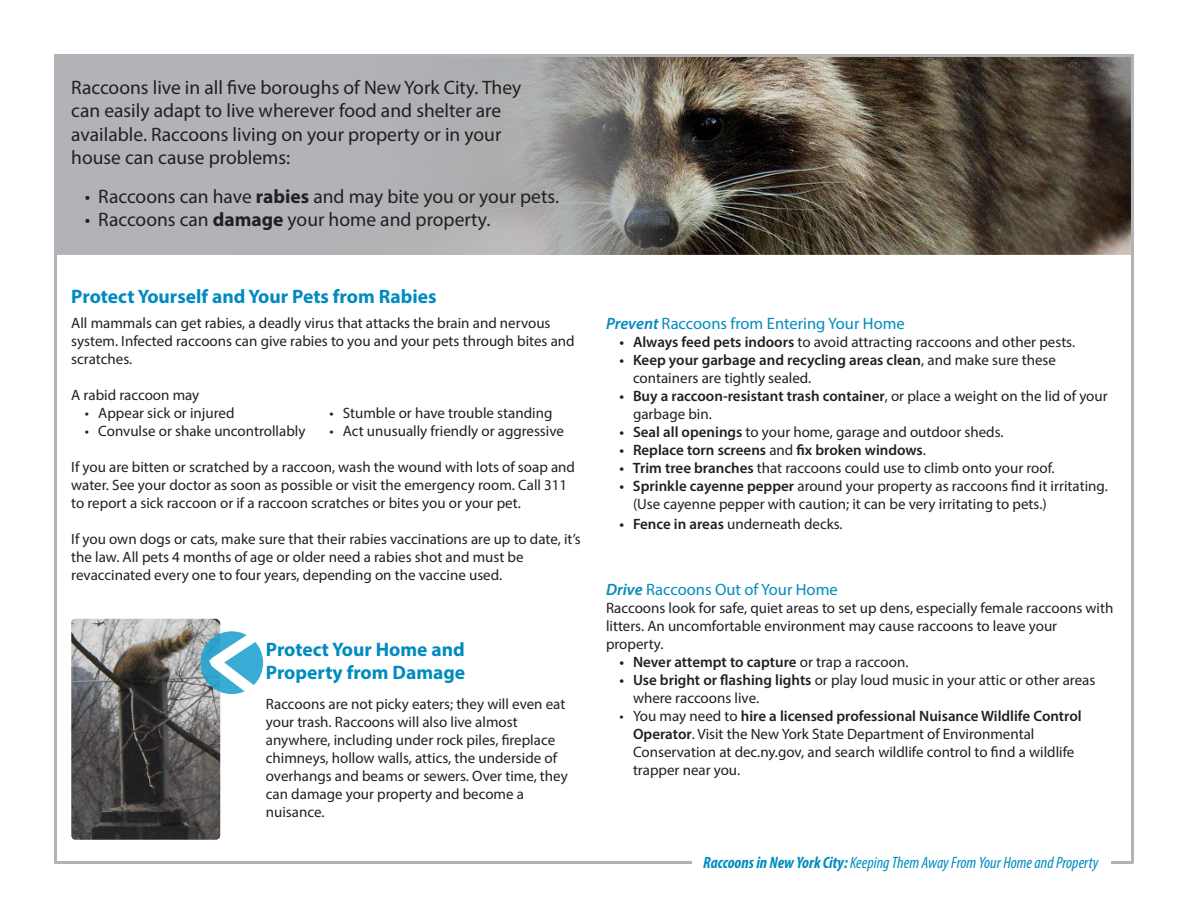
<style>
.page{position:relative;width:1188px;height:918px;background:#fff}
.page>*{position:absolute;margin:0;border:0;box-sizing:border-box;transform-origin:0 0}
.t1{font:19.5px/23.4px "Myriad Pro";color:#231f20}
.t2{font:700 19.5px/23.4px "Myriad Pro";color:#008bc0}
.t3{font:16.5px "Myriad Pro";color:#008bc0}
.t4{font:italic condensed 16.5px "Myriad Pro";color:#008bc0}
.t5{font:15px/18px "Myriad Pro";color:#231f20}
.t6{font:600 15px "Myriad Pro";color:#231f20}
.s1{font-weight:700}
.s2{font-weight:600;font-style:italic}
.s3{font-weight:600}
.s4{font-weight:400}
</style>
<div class="page">
<img style="left:1066px;top:58px;width:64px;height:197px">
<img style="left:71px;top:619px;width:149px;height:221px">
<svg style="left:200px;top:631px;width:63px;height:63px"></svg>
<svg style="left:205px;top:618px;width:59px;height:94px"></svg>
<svg style="left:58px;top:58px;width:1008px;height:197px;background:#898681"></svg>
<p class="t1" style="left:71px;top:76px;width:452px">Raccoons live in all five boroughs of New York City. They can easily adapt to live wherever food and shelter are available. Raccoons living on your property or in your house can cause problems:</p>
<p class="t1" style="left:85px;top:184px;width:476px">• Raccoons can have <span class="s1">rabies</span> and may bite you or your pets.</p>
<p class="t1" style="left:85px;top:208px;width:407px">• Raccoons can <span class="s1">damage</span> your home and property.</p>
<p class="t2" style="left:71px;top:284px;width:367px">Protect Yourself and Your Pets from Rabies</p>
<p class="t5" style="left:71px;top:314px;width:505px">All mammals can get rabies, a deadly virus that attacks the brain and nervous system. Infected raccoons can give rabies to you and your pets through bites and scratches.</p>
<p class="t5" style="left:71px;top:386px;width:130px">A rabid raccoon may</p>
<p class="t5" style="left:85px;top:404px;width:151px">• Appear sick or injured</p>
<p class="t5" style="left:85px;top:422px;width:222px">• Convulse or shake uncontrollably</p>
<p class="t5" style="left:71px;top:458px;width:505px">If you are bitten or scratched by a raccoon, wash the wound with lots of soap and water. See your doctor as soon as possible or visit the emergency room. Call 311 to report a sick raccoon or if a raccoon scratches or bites you or your pet.</p>
<p class="t5" style="left:71px;top:530px;width:511px">If you own dogs or cats, make sure that their rabies vaccinations are up to date, it’s the law. All pets 4 months of age or older need a rabies shot and must be revaccinated every one to four years, depending on the vaccine used.</p>
<p class="t5" style="left:329px;top:404px;width:225px">• Stumble or have trouble standing</p>
<p class="t5" style="left:329px;top:422px;width:236px">• Act unusually friendly or aggressive</p>
<p class="t2" style="left:266px;top:637px;width:201px">Protect Your Home and<br>Property from Damage</p>
<p class="t5" style="left:266px;top:695px;width:303px">Raccoons are not picky eaters; they will even eat your trash. Raccoons will also live almost anywhere, including under rock piles, fireplace chimneys, hollow walls, attics, the underside of overhangs and beams or sewers. Over time, they can damage your property and become a nuisance.</p>
<p class="t3" style="left:606px;top:313px;width:300px"><span class="s2">Prevent</span> Raccoons from Entering Your Home</p>
<p class="t5" style="left:620px;top:333px;width:457px"><span class="s3">• Always feed pets indoors</span> to avoid attracting raccoons and other pests.</p>
<p class="t5" style="left:633px;top:351px;width:425px;text-indent:-14px"><span class="s3">• Keep your garbage and recycling areas clean</span>, and make sure these containers are tightly sealed.</p>
<p class="t5" style="left:633px;top:387px;width:476px;text-indent:-14px"><span class="s3">• Buy a raccoon-resistant trash container</span>, or place a weight on the lid of your garbage bin.</p>
<p class="t5" style="left:620px;top:423px;width:386px"><span class="s3">• Seal all openings</span> to your home, garage and outdoor sheds.</p>
<p class="t6" style="left:620px;top:440px;width:308px">• Replace torn screens <span class="s4">and</span> fix broken windows<span class="s4">.</span></p>
<p class="t5" style="left:619px;top:459px;width:437px"><span class="s3">• Trim tree branches</span> that raccoons could use to climb onto your roof.</p>
<p class="t5" style="left:633px;top:477px;width:476px;text-indent:-14px"><span class="s3">• Sprinkle cayenne pepper</span> around your property as raccoons find it irritating. (Use cayenne pepper with caution; it can be very irritating to pets.)</p>
<p class="t5" style="left:620px;top:515px;width:225px"><span class="s3">• Fence in areas</span> underneath decks.</p>
<p class="t3" style="left:606px;top:580px;width:233px"><span class="s2">Drive</span> Raccoons Out of Your Home</p>
<p class="t5" style="left:606px;top:599px;width:509px">Raccoons look for safe, quiet areas to set up dens, especially female raccoons with litters. An uncomfortable environment may cause raccoons to leave your property.</p>
<p class="t6" style="left:620px;top:653px;width:291px">• Never attempt to capture <span class="s4">or trap a raccoon.</span></p>
<p class="t5" style="left:633px;top:671px;width:464px;text-indent:-14px"><span class="s3">• Use bright or flashing lights</span> or play loud music in your attic or other areas where raccoons live.</p>
<p class="t5" style="left:633px;top:707px;width:450px;text-indent:-13px">• You may need to <span class="s3">hire a licensed professional Nuisance Wildlife Control Operator</span>. Visit the New York State Department of Environmental Conservation at dec.ny.gov, and search wildlife control to find a wildlife trapper near you.</p>
<p class="t4" style="left:703px;top:852px;width:397px"><span class="s1">Raccoons in New York City:</span> Keeping Them Away From Your Home and Property</p>
</div>
